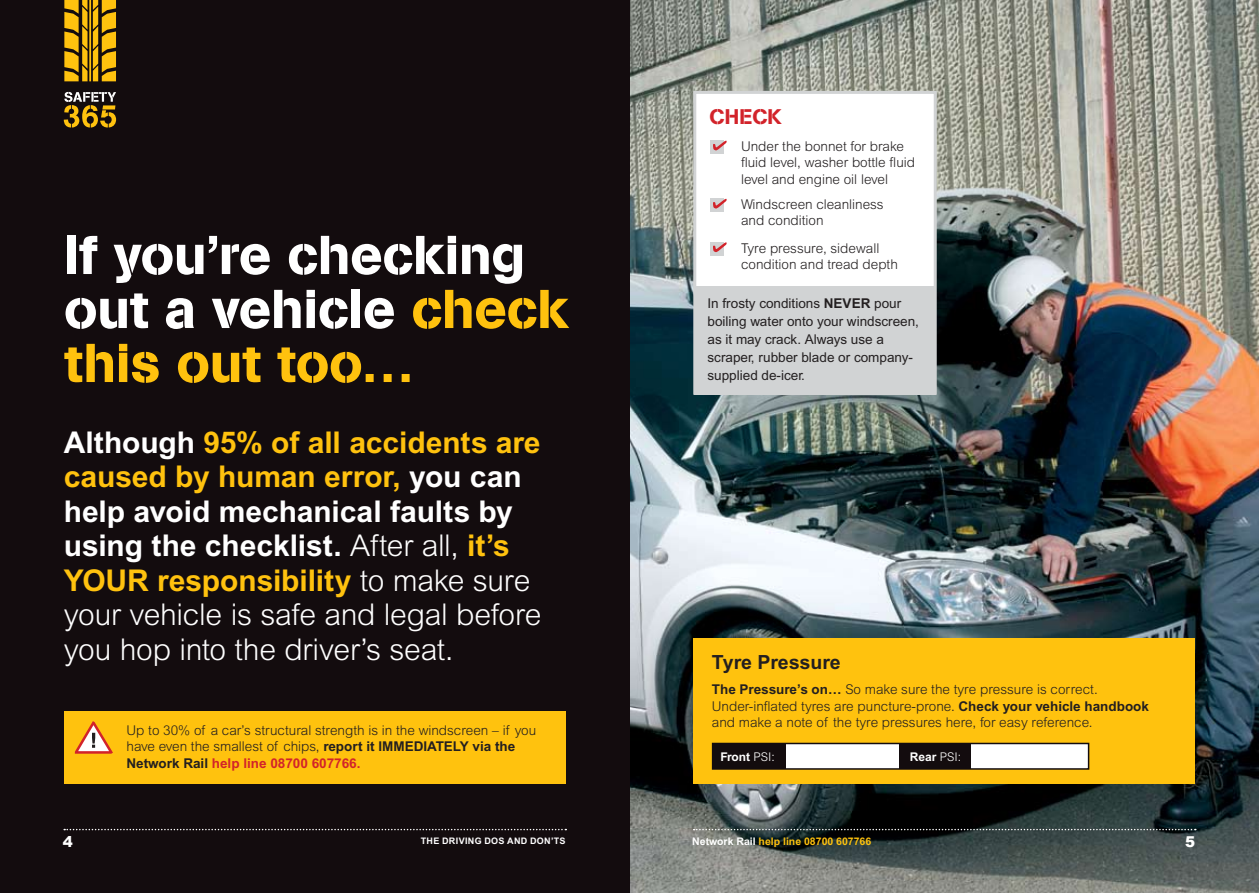
<style>
.page{position:relative;width:1259px;height:893px;background:#fff}
.page>*{position:absolute;margin:0;border:0;box-sizing:border-box;transform-origin:0 0}
.t1{font:54px/54px "AG Book Stencil";letter-spacing:-.005em;color:#fff}
.t2{font:700 30px/34.5px "Arial SFMT";letter-spacing:-.005em;color:#ffc20e}
.t3{font:300 30px/34.5px "Arial";letter-spacing:-.01em;color:#fff}
.t4{font:21px "AG Book Stencil";letter-spacing:.015em;color:#d2232a}
.t5{font:700 19.5px "Arial SFMT";letter-spacing:-.005em;color:#231f20}
.t6{font:900 15px "Arial";color:#fff}
.t7{font:300 13.5px/16.5px "Arial";color:#231f20}
.t8{font:13.5px/18px "Arial SFMT";color:#231f20}
.t9{font:700 13.5px "Arial SFMT";color:#d2232a}
.t10{font:700 12px "Arial SFMT";color:#fff}
.t11{font:700 10.5px "Arial SFMT";color:#ffc20e}
.t12{font:700 9px "Arial SFMT";letter-spacing:.04em;color:#fff}
.s1{color:#ffc20e}
.s2{color:#fff}
.s3{font-family:"Arial";font-weight:300;color:#fff}
.s4{font-family:"Arial SFMT";font-weight:700}
.s5{color:#231f20}
.s6{font-weight:700}
.s7{font-family:"Arial";font-weight:300}
</style>
<div class="page">
<img style="left:629px;top:0;width:630px;height:893px">
<div style="left:0;top:0;width:629px;height:893px;background:#130c0e"></div>
<div style="left:64px;top:711px;width:502px;height:73px;background:#ffc20e"></div>
<svg style="left:74px;top:721px;width:39px;height:33px"></svg>
<svg style="left:693px;top:829px;width:502px;height:1px"></svg>
<svg style="left:64px;top:829px;width:502px;height:1px"></svg>
<div style="left:695px;top:92px;width:240px;height:301px;background:#fff"></div>
<div style="left:693px;top:91px;width:243px;height:304px;border:3px solid #d1d3d4"></div>
<div style="left:709px;top:242px;width:14px;height:14px;background:#d1d3d4"></div>
<svg style="left:713px;top:242px;width:13px;height:10px"></svg>
<div style="left:709px;top:140px;width:14px;height:14px;background:#d1d3d4"></div>
<svg style="left:713px;top:141px;width:13px;height:9px"></svg>
<div style="left:709px;top:198px;width:14px;height:14px;background:#d1d3d4"></div>
<svg style="left:713px;top:199px;width:13px;height:10px"></svg>
<div style="left:694px;top:286px;width:241px;height:109px;background:#d1d3d4"></div>
<svg style="left:64px;top:92px;width:52px;height:36px"></svg>
<svg style="left:64px;top:0;width:52px;height:81px"></svg>
<div style="left:693px;top:639px;width:502px;height:145px;background:#ffc20e"></div>
<div style="left:712px;top:743px;width:376px;height:26px;background:#fff"></div>
<div style="left:712px;top:743px;width:377px;height:27px;border:2px solid #130c0e"></div>
<div style="left:712px;top:743px;width:74px;height:26px;background:#130c0e"></div>
<div style="left:899px;top:743px;width:71px;height:26px;background:#130c0e"></div>
<h3 class="t4" style="left:709px;top:104px;width:73px">CHECK</h3>
<h1 class="t1" style="left:64px;top:228px;width:506px">If you’re checking out a vehicle <span class="s1">check this out too…</span></h1>
<h2 class="t2" style="left:64px;top:425px;width:478px"><span class="s2">Although</span> 95% of all accidents are caused by human error, <span class="s2">you can help avoid mechanical faults by using the checklist.</span> <span class="s3">After all,</span> it’s<br>YOUR responsibility <span class="s3">to make sure</span></h2>
<h2 class="t3" style="left:64px;top:597px;width:479px">your vehicle is safe and legal before you hop into the driver’s seat.</h2>
<p class="t7" style="left:126px;top:722px;width:411px">Up to 30% of a car’s structural strength is in the windscreen – if you have even the smallest of chips, <span class="s4">report it IMMEDIATELY via the</span></p>
<p class="t9" style="left:126px;top:755px;width:235px"><span class="s5">Network Rail</span> help line 08700 607766.</p>
<p class="t7" style="left:741px;top:138px;width:176px">Under the bonnet for brake fluid level, washer bottle fluid level and engine oil level</p>
<p class="t7" style="left:741px;top:196px;width:144px">Windscreen cleanliness and condition</p>
<p class="t7" style="left:741px;top:239px;width:158px">Tyre pressure, sidewall condition and tread depth</p>
<p class="t8" style="left:707px;top:294px;width:213px">In frosty conditions <span class="s6">NEVER</span> pour boiling water onto your windscreen, as it may crack. Always use a scraper, rubber blade or company&shy;supplied de-icer.</p>
<h3 class="t5" style="left:712px;top:651px;width:130px">Tyre Pressure</h3>
<p class="t7" style="left:712px;top:681px;width:439px"><span class="s4">The Pressure’s on…</span> So make sure the tyre pressure is correct.<br>Under-inflated tyres are puncture-prone. <span class="s4">Check your vehicle handbook </span>and make a note of the tyre pressures here, for easy reference.</p>
<p class="t10" style="left:720px;top:749px;width:56px">Front <span class="s7">PSI:</span></p>
<p class="t10" style="left:910px;top:749px;width:53px">Rear <span class="s7">PSI:</span></p>
<p class="t6" style="left:63px;top:831px;width:12px">4</p>
<p class="t12" style="left:421px;top:835px;width:95px">THE DRIVING DOs and</p>
<p class="t12" style="left:530px;top:835px;width:8px">don</p>
<p class="t12" style="left:551px;top:835px;width:16px">’ts</p>
<p class="t11" style="left:692px;top:835px;width:180px"><span class="s2">Network Rail</span> help line 08700 607766</p>
<p class="t6" style="left:1185px;top:831px;width:12px">5</p>
</div>
